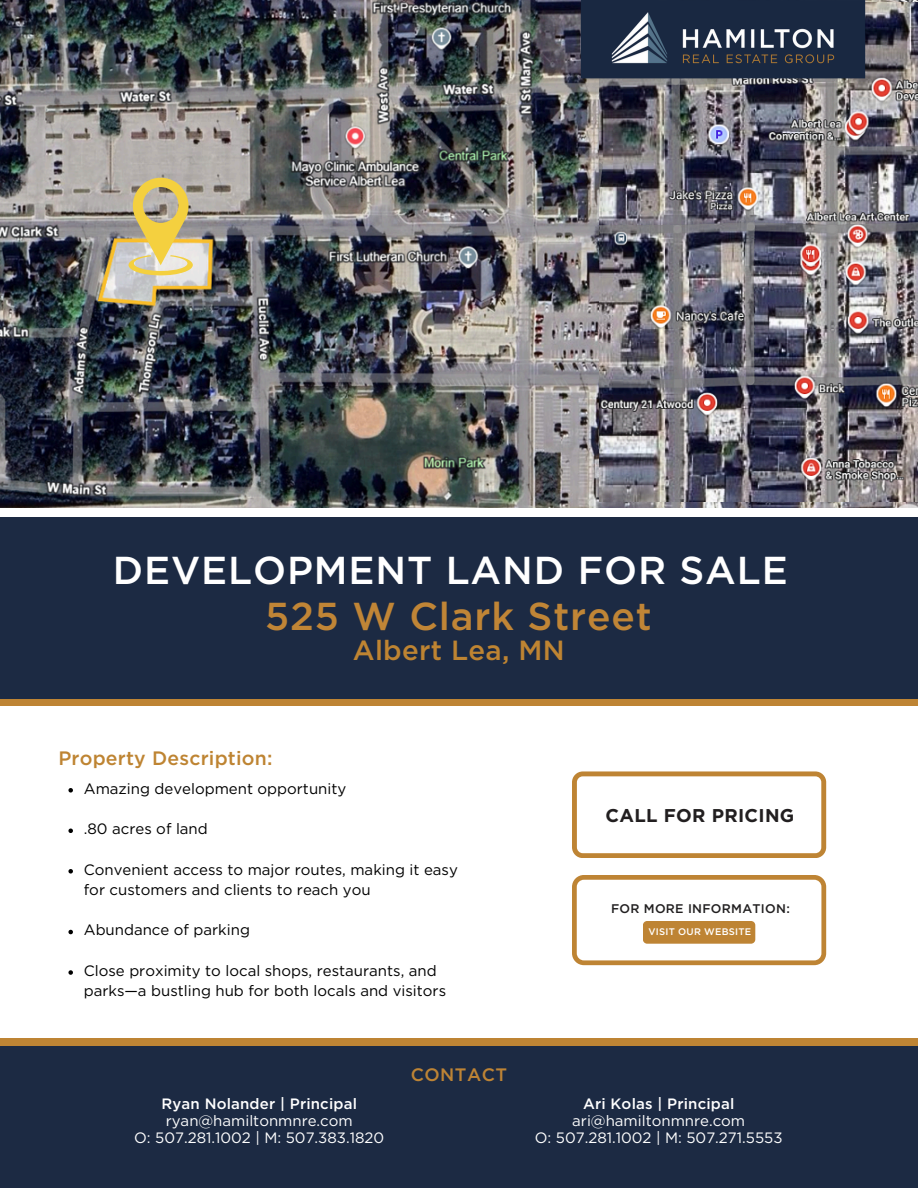
<style>
.page{position:relative;width:918px;height:1188px;background:#fff}
.page>*{position:absolute;margin:0;border:0;box-sizing:border-box;transform-origin:0 0}
.t1{font:500 38.85px "Gotham";letter-spacing:.025em;color:#fff}
.t2{font:500 38.85px "Gotham";letter-spacing:.025em;color:#c08536}
.t3{font:500 27.75px "Gotham";letter-spacing:.01em;color:#be8432}
.t4{font:500 19.35px "Gotham";letter-spacing:.01em;color:#be8432}
.t5{font:700 18.45px "Gotham";letter-spacing:.015em;color:#221f20}
.t6{font:500 18px "Gotham";letter-spacing:.025em;color:#be8435}
.t7{font:15px/20.2px "Gotham";color:#000}
.t8{font:15px "Gotham";color:#fff}
.t9{font:500 15px "Gotham";letter-spacing:.01em;color:#fff}
.t10{font:500 12.45px "Gotham";letter-spacing:.025em;color:#211f20}
.t11{font:500 9.6px "Gotham";letter-spacing:.025em;color:#fff}
</style>
<div class="page">
<div style="left:0;top:697px;width:918px;height:9px;background:#be8434"></div>
<svg style="left:572px;top:875px;width:254px;height:90px"></svg>
<div style="left:643px;top:921px;width:112px;height:23px;background:#be8434;border-radius:4px"></div>
<svg style="left:572px;top:771px;width:254px;height:87px"></svg>
<div style="left:0;top:513px;width:918px;height:185px;background:#1c2a43"></div>
<div style="left:0;top:509px;width:918px;height:8px;background:#fff"></div>
<img style="left:0;top:0;width:918px;height:507px">
<img style="left:600px;top:2px;width:318px;height:500px">
<img style="left:574px;top:0;width:298px;height:86px">
<div style="left:0;top:1046px;width:918px;height:142px;background:#1c2a43"></div>
<div style="left:0;top:1038px;width:918px;height:8px;background:#be8434"></div>
<svg style="left:126px;top:178px;width:69px;height:97px"></svg>
<svg style="left:68px;top:788px;width:5px;height:5px"></svg>
<svg style="left:68px;top:829px;width:5px;height:4px"></svg>
<svg style="left:68px;top:869px;width:5px;height:5px"></svg>
<svg style="left:68px;top:930px;width:5px;height:4px"></svg>
<svg style="left:68px;top:970px;width:5px;height:5px"></svg>
<p class="t1" style="left:113px;top:553px;width:676px">DEVELOPMENT LAND FOR SALE</p>
<p class="t2" style="left:265px;top:599px;width:388px">525 W Clark Street</p>
<p class="t3" style="left:353px;top:637px;width:213px">Albert Lea, MN</p>
<h4 class="t4" style="left:58px;top:749px;width:216px">Property Description:</h4>
<p class="t7" style="left:84px;top:779px;width:264px">Amazing development opportunity</p>
<p class="t7" style="left:84px;top:820px;width:126px">.80 acres of land</p>
<h5 class="t7" style="left:84px;top:860px;width:376px">Convenient access to major routes, making it easy for customers and clients to reach you</h5>
<p class="t7" style="left:84px;top:921px;width:168px">Abundance of parking</p>
<p class="t7" style="left:84px;top:961px;width:364px">Close proximity to local shops, restaurants, and parks—a bustling hub for both locals and visitors</p>
<p class="t6" style="left:411px;top:1066px;width:98px">CONTACT</p>
<p class="t5" style="left:606px;top:804px;width:190px">CALL FOR PRICING</p>
<p class="t10" style="left:611px;top:903px;width:180px">FOR MORE INFORMATION:</p>
<p class="t11" style="left:649px;top:927px;width:104px">VISIT OUR WEBSITE</p>
<p class="t9" style="left:162px;top:1097px;width:197px">Ryan Nolander | Principal</p>
<p class="t8" style="left:166px;top:1111px;width:189px">ryan@hamiltonmnre.com</p>
<h1 class="t8" style="left:134px;top:1128px;width:252px">O: 507.281.1002 | M: 507.383.1820</h1>
<h2 class="t9" style="left:583px;top:1097px;width:153px">Ari Kolas | Principal</h2>
<h3 class="t8" style="left:572px;top:1111px;width:174px">ari@hamiltonmnre.com</h3>
<h6 class="t8" style="left:535px;top:1128px;width:249px">O: 507.281.1002 | M: 507.271.5553</h6>
</div>
